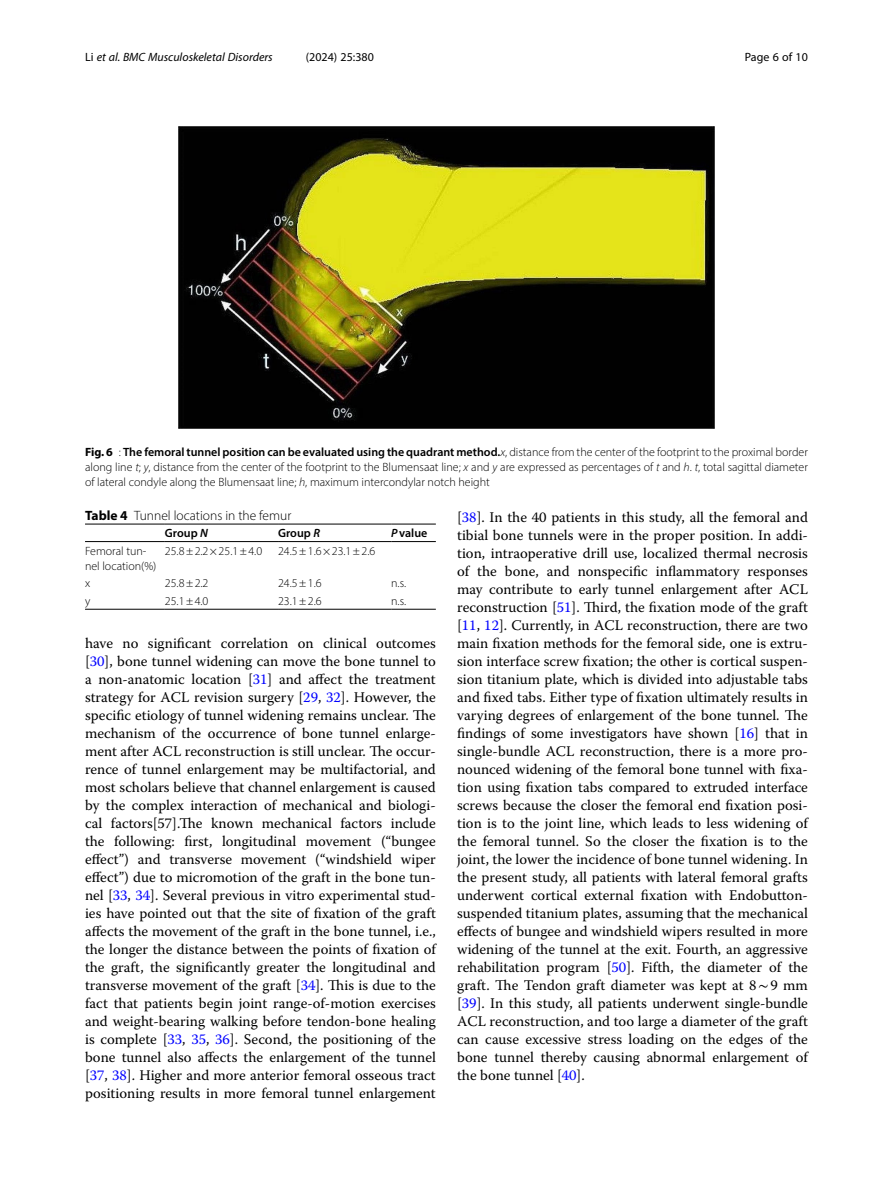
<style>
.page{position:relative;width:893px;height:1191px;background:#fff}
.page>*{position:absolute;margin:0;border:0;box-sizing:border-box;transform-origin:0 0}
.Body_Text_Indent{font:14.7px/18px "Warnock Pro";color:#000;text-align:justify}
.Table_Caption{font:300 13.5px "Myriad Pro";color:#000}
.Figure_Caption{font:300 12px/15px "Myriad Pro";color:#000;text-align:justify}
.Table_Body{font:300 12px/15px "Myriad Pro";color:#000}
.t1{font:italic 12px "Myriad Pro";color:#000}
.t2{font:12px "Myriad Pro";color:#000}
.Table_Head{font:600 12px "Myriad Pro";color:#000}
.s1{font-style:normal}
.s2{font-weight:700}
.s3{font-weight:600}
.s4{font-style:italic}
.s5{color:#00f}
.s6{font-family:"STIX"}
</style>
<div class="page">
<hr style="left:85px;top:541px;width:80px;height:1px;background:#000">
<hr style="left:165px;top:524px;width:113px;height:1px;background:#000">
<hr style="left:165px;top:541px;width:113px;height:1px;background:#000">
<hr style="left:278px;top:524px;width:113px;height:1px;background:#000">
<hr style="left:278px;top:541px;width:113px;height:1px;background:#000">
<hr style="left:391px;top:524px;width:45px;height:1px;background:#000">
<hr style="left:391px;top:541px;width:45px;height:1px;background:#000">
<hr style="left:85px;top:609px;width:80px;height:1px;background:#000">
<hr style="left:165px;top:609px;width:113px;height:1px;background:#000">
<hr style="left:278px;top:609px;width:113px;height:1px;background:#000">
<hr style="left:391px;top:609px;width:45px;height:1px;background:#000">
<hr style="left:85px;top:524px;width:80px;height:1px;background:#000">
<img style="left:178px;top:126px;width:536px;height:303px">
<p class="t1" style="left:85px;top:50px;width:189px"><span class="s1">Li</span> et al. BMC Musculoskeletal Disorders</p>
<p class="t2" style="left:306px;top:50px;width:70px">(2024) 25:380</p>
<p class="t2" style="left:745px;top:50px;width:65px">Page 6 of 10</p>
<p class="Figure_Caption" style="left:85px;top:444px;width:724px"><span class="s2">Fig. 6</span> : <span class="s3">The femoral tunnel position can be evaluated using the quadrant method.</span><span class="s4">x</span>, distance from the center of the footprint to the proximal border along line <span class="s4">t</span>; <span class="s4">y</span>, distance from the center of the footprint to the Blumensaat line; <span class="s4">x</span> and <span class="s4">y</span> are expressed as percentages of <span class="s4">t</span> and <span class="s4">h</span>. <span class="s4">t</span>, total sagittal diameter of lateral condyle along the Blumensaat line; <span class="s4">h</span>, maximum intercondylar notch height</p>
<p class="Table_Caption" style="left:85px;top:507px;width:208px"><span class="s2">Table 4</span> Tunnel locations in the femur</p>
<p class="Table_Head" style="left:165px;top:525px;width:45px">Group <span class="s4">N</span></p>
<p class="Table_Head" style="left:278px;top:525px;width:43px">Group <span class="s4">R</span></p>
<p class="Table_Head" style="left:391px;top:525px;width:38px"><span class="s4">P</span>value</p>
<p class="Table_Body" style="left:85px;top:543px;width:73px">Femoral tun&shy;nel location(%)</p>
<p class="Table_Body" style="left:165px;top:543px;width:99px">25.8±2.2×25.1±4.0</p>
<p class="Table_Body" style="left:278px;top:543px;width:99px">24.5±1.6×23.1±2.6</p>
<p class="Table_Body" style="left:85px;top:576px;width:7px">x</p>
<p class="Table_Body" style="left:165px;top:576px;width:45px">25.8±2.2</p>
<p class="Table_Body" style="left:278px;top:576px;width:45px">24.5±1.6</p>
<p class="Table_Body" style="left:391px;top:576px;width:16px">n.s.</p>
<p class="Table_Body" style="left:85px;top:593px;width:7px">y</p>
<p class="Table_Body" style="left:165px;top:593px;width:45px">25.1±4.0</p>
<p class="Table_Body" style="left:278px;top:593px;width:45px">23.1±2.6</p>
<p class="Table_Body" style="left:391px;top:593px;width:16px">n.s.</p>
<p class="Body_Text_Indent" style="left:85px;top:634px;width:352px">have no significant correlation on clinical outcomes [<span class="s5">30</span>], bone tunnel widening can move the bone tunnel to a non-anatomic location [<span class="s5">31</span>] and affect the treatment strategy for ACL revision surgery [<span class="s5">29</span>, <span class="s5">32</span>]. However, the specific etiology of tunnel widening remains unclear. The mechanism of the occurrence of bone tunnel enlarge&shy;ment after ACL reconstruction is still unclear. The occur&shy;rence of tunnel enlargement may be multifactorial, and most scholars believe that channel enlargement is caused by the complex interaction of mechanical and biologi&shy;cal factors[57].The known mechanical factors include the following: first, longitudinal movement (“bungee effect”) and transverse movement (“windshield wiper effect”) due to micromotion of the graft in the bone tun&shy;nel [<span class="s5">33</span>, <span class="s5">34</span>]. Several previous in vitro experimental stud&shy;ies have pointed out that the site of fixation of the graft affects the movement of the graft in the bone tunnel, i.e., the longer the distance between the points of fixation of the graft, the significantly greater the longitudinal and transverse movement of the graft [<span class="s5">34</span>]. This is due to the fact that patients begin joint range-of-motion exercises and weight-bearing walking before tendon-bone healing is complete [<span class="s5">33</span>, <span class="s5">35</span>, <span class="s5">36</span>]. Second, the positioning of the bone tunnel also affects the enlargement of the tunnel [<span class="s5">37</span>, <span class="s5">38</span>]. Higher and more anterior femoral osseous tract positioning results in more femoral tunnel enlargement</p>
<p class="Body_Text_Indent" style="left:457px;top:508px;width:352px">[<span class="s5">38</span>]. In the 40 patients in this study, all the femoral and tibial bone tunnels were in the proper position. In addi&shy;tion, intraoperative drill use, localized thermal necrosis of the bone, and nonspecific inflammatory responses may contribute to early tunnel enlargement after ACL reconstruction [<span class="s5">51</span>]. Third, the fixation mode of the graft [<span class="s5">11</span>, <span class="s5">12</span>]. Currently, in ACL reconstruction, there are two main fixation methods for the femoral side, one is extru&shy;sion interface screw fixation; the other is cortical suspen&shy;sion titanium plate, which is divided into adjustable tabs and fixed tabs. Either type of fixation ultimately results in varying degrees of enlargement of the bone tunnel. The findings of some investigators have shown [<span class="s5">16</span>] that in single-bundle ACL reconstruction, there is a more pro&shy;nounced widening of the femoral bone tunnel with fixa&shy;tion using fixation tabs compared to extruded interface screws because the closer the femoral end fixation posi&shy;tion is to the joint line, which leads to less widening of the femoral tunnel. So the closer the fixation is to the joint, the lower the incidence of bone tunnel widening. In the present study, all patients with lateral femoral grafts underwent cortical external fixation with Endobutton&shy;suspended titanium plates, assuming that the mechanical effects of bungee and windshield wipers resulted in more widening of the tunnel at the exit. Fourth, an aggressive rehabilitation program [<span class="s5">50</span>]. Fifth, the diameter of the graft. The Tendon graft diameter was kept at 8<span class="s6">∼</span>9 mm [<span class="s5">39</span>]. In this study, all patients underwent single-bundle ACL reconstruction, and too large a diameter of the graft can cause excessive stress loading on the edges of the bone tunnel thereby causing abnormal enlargement of the bone tunnel [<span class="s5">40</span>].</p>
</div>
